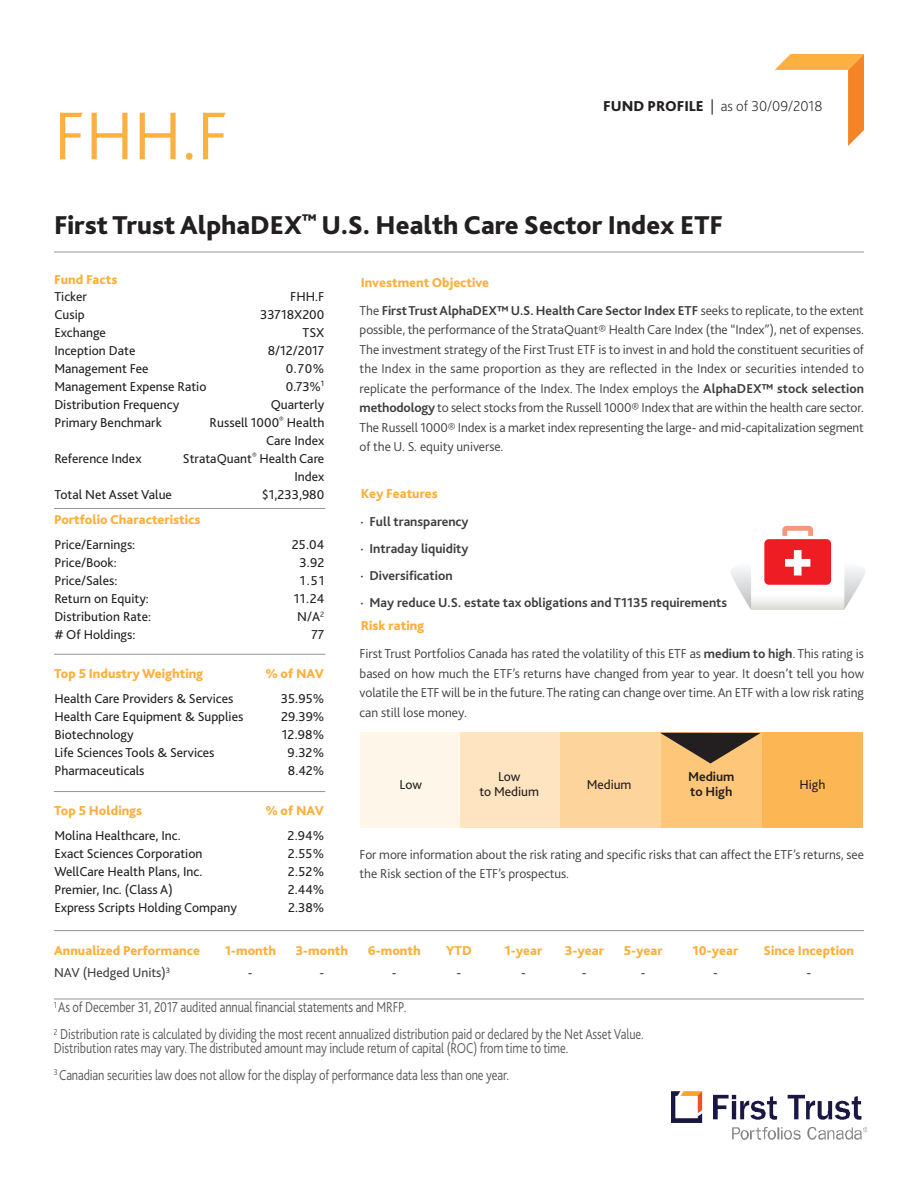
<style>
.page{position:relative;width:918px;height:1188px;background:#fff}
.page>*{position:absolute;margin:0;border:0;box-sizing:border-box;transform-origin:0 0}
.t1{font:300 70.5px "Bliss 2";color:#fbb03f}
.t2{font:800 27px "Bliss 2";color:#231f20}
.t3{font:300 15px/27px "Bliss 2";letter-spacing:-.01em;color:#57585a;scale:.83 1}
.t4{font:200 15px "Bliss 2";color:#231f20}
.t5{font:300 13.5px/19.5px "Bliss 2";letter-spacing:-.005em;color:#3e3e3f;text-align:justify}
.t6{font:13.5px/18px "Bliss 2";color:#231f20;text-align:right}
.t7{font:700 13.5px/27px "Bliss 2";color:#3e3e3f}
.t8{font:800 13.5px "Bliss 2";color:#fbb03f}
.t9{font:13.5px "Bliss 2";color:#3e3e3f}
.t10{font:700 13.5px/15px "Bliss 2";letter-spacing:-.005em;color:#231f20}
.s1{font-weight:800}
.s2{font-weight:300}
.s3{font-weight:800;color:#fbb03f}
.s4{font-weight:700}
</style>
<div class="page">
<img style="left:672px;top:1091px;width:195px;height:49px">
<svg style="left:731px;top:525px;width:134px;height:84px"></svg>
<hr style="left:54px;top:252px;width:810px;height:1px;background:#939598">
<svg style="left:775px;top:54px;width:89px;height:92px"></svg>
<hr style="left:54px;top:508px;width:271px;height:1px;background:#939598">
<hr style="left:54px;top:654px;width:271px;height:1px;background:#939598">
<hr style="left:54px;top:791px;width:271px;height:1px;background:#939598">
<hr style="left:54px;top:930px;width:810px;height:1px;background:#939598">
<hr style="left:54px;top:999px;width:810px;height:1px;background:#939598">
<div style="left:360px;top:733px;width:101px;height:95px;background:#fef6e8"></div>
<div style="left:460px;top:733px;width:101px;height:95px;background:#fee4c0"></div>
<div style="left:561px;top:733px;width:100px;height:95px;background:#fdd49b"></div>
<div style="left:661px;top:733px;width:101px;height:95px;background:#fdc678"></div>
<div style="left:762px;top:733px;width:100px;height:95px;background:#fcb754"></div>
<svg style="left:660px;top:733px;width:101px;height:31px"></svg>
<h1 class="t1" style="left:54px;top:109px;width:176px">FHH.F</h1>
<p class="t4" style="left:603px;top:100px;width:221px"><span class="s1">FUND PROFILE</span> <span class="s2">|</span> as of 30/09/2018</p>
<h2 class="t2" style="left:54px;top:215px;width:671px">First Trust AlphaDEX<sup>™</sup> U.S. Health Care Sector Index ETF</h2>
<p class="t8" style="left:54px;top:274px;width:65px">Fund Facts</p>
<p class="t6" style="left:54px;top:289px;width:34px">Ticker</p>
<p class="t6" style="left:290px;top:289px;width:36px">FHH.F</p>
<p class="t6" style="left:54px;top:307px;width:32px">Cusip</p>
<p class="t6" style="left:260px;top:307px;width:66px">33718X200</p>
<p class="t6" style="left:54px;top:325px;width:53px">Exchange</p>
<p class="t6" style="left:303px;top:325px;width:23px">TSX</p>
<p class="t6" style="left:54px;top:343px;width:83px">Inception Date</p>
<p class="t6" style="left:268px;top:343px;width:58px">8/12/2017</p>
<p class="t6" style="left:54px;top:361px;width:96px">Management Fee</p>
<p class="t6" style="left:286px;top:361px;width:40px">0.70%</p>
<p class="t6" style="left:54px;top:378px;width:154px">Management Expense Ratio</p>
<p class="t6" style="left:286px;top:378px;width:40px">0.73%<sup>1</sup></p>
<p class="t6" style="left:54px;top:396px;width:126px">Distribution Frequency</p>
<p class="t6" style="left:271px;top:396px;width:55px">Quarterly</p>
<p class="t6" style="left:54px;top:414px;width:109px">Primary Benchmark</p>
<p class="t6" style="left:210px;top:414px;width:116px">Russell 1000<sup>®</sup> Health<br>Care Index</p>
<p class="t6" style="left:54px;top:450px;width:89px">Reference Index</p>
<p class="t6" style="left:183px;top:450px;width:143px">StrataQuant<sup>®</sup> Health Care<br>Index</p>
<p class="t6" style="left:54px;top:486px;width:119px">Total Net Asset Value</p>
<p class="t6" style="left:262px;top:486px;width:64px">$1,233,980</p>
<p class="t8" style="left:54px;top:515px;width:148px">Portfolio Characteristics</p>
<p class="t6" style="left:54px;top:537px;width:82px">Price/Earnings:</p>
<p class="t6" style="left:292px;top:537px;width:34px">25.04</p>
<p class="t6" style="left:54px;top:555px;width:64px">Price/Book:</p>
<p class="t6" style="left:300px;top:555px;width:26px">3.92</p>
<p class="t6" style="left:54px;top:573px;width:65px">Price/Sales:</p>
<p class="t6" style="left:300px;top:573px;width:26px">1.51</p>
<p class="t6" style="left:54px;top:591px;width:96px">Return on Equity:</p>
<p class="t6" style="left:294px;top:591px;width:32px">11.24</p>
<p class="t6" style="left:54px;top:609px;width:98px">Distribution Rate:</p>
<p class="t6" style="left:297px;top:609px;width:29px">N/A<sup>2</sup></p>
<p class="t6" style="left:54px;top:627px;width:83px"># Of Holdings:</p>
<p class="t6" style="left:311px;top:627px;width:14px">77</p>
<p class="t8" style="left:54px;top:668px;width:151px">Top 5 Industry Weighting</p>
<p class="t8" style="left:265px;top:668px;width:60px">% of NAV</p>
<p class="t6" style="left:54px;top:691px;width:181px">Health Care Providers &amp; Services</p>
<p class="t6" style="left:281px;top:691px;width:45px">35.95%</p>
<p class="t6" style="left:54px;top:709px;width:191px">Health Care Equipment &amp; Supplies</p>
<p class="t6" style="left:281px;top:709px;width:45px">29.39%</p>
<p class="t6" style="left:54px;top:727px;width:81px">Biotechnology</p>
<p class="t6" style="left:282px;top:727px;width:44px">12.98%</p>
<p class="t6" style="left:54px;top:745px;width:162px">Life Sciences Tools &amp; Services</p>
<p class="t6" style="left:287px;top:745px;width:38px">9.32%</p>
<p class="t6" style="left:54px;top:763px;width:92px">Pharmaceuticals</p>
<p class="t6" style="left:288px;top:763px;width:38px">8.42%</p>
<p class="t8" style="left:54px;top:806px;width:90px">Top 5 Holdings</p>
<p class="t8" style="left:265px;top:806px;width:60px">% of NAV</p>
<p class="t6" style="left:54px;top:828px;width:128px">Molina Healthcare, Inc.</p>
<p class="t6" style="left:288px;top:828px;width:38px">2.94%</p>
<p class="t6" style="left:54px;top:846px;width:150px">Exact Sciences Corporation</p>
<p class="t6" style="left:288px;top:846px;width:38px">2.55%</p>
<p class="t6" style="left:54px;top:864px;width:150px">WellCare Health Plans, Inc.</p>
<p class="t6" style="left:288px;top:864px;width:38px">2.52%</p>
<p class="t6" style="left:54px;top:882px;width:120px">Premier, Inc. (Class A)</p>
<p class="t6" style="left:288px;top:882px;width:38px">2.44%</p>
<p class="t6" style="left:54px;top:900px;width:184px">Express Scripts Holding Company</p>
<p class="t6" style="left:288px;top:900px;width:38px">2.38%</p>
<p class="t7" style="left:360px;top:269px;width:506px;line-height:28.3px"><span class="s3">Investment Objective<br></span><span class="s2">The</span> FirstTrustAlphaDEX™ U.S. HealthCare Sector Index ETF <span class="s2">seeks to replicate, to the extent</span></p>
<p class="t5" style="left:360px;top:322px;width:506px">possible, the performance of the StrataQuant® Health Care Index (the “Index”), net of expenses.<br>The investment strategy of the FirstTrust ETF is to invest in and hold the constituent securities of the Index in the same proportion as they are reflected in the Index or securities intended to replicate the performance of the Index. The Index employs the <span class="s4">AlphaDEX™ stock selection methodology</span> to select stocks from the Russell 1000® Index that are within the health care sector.<br>The Russell 1000® Index is a market index representing the large- and mid-capitalization segment of the U. S. equity universe.</p>
<p class="t8" style="left:361px;top:488px;width:79px">Key Features</p>
<p class="t7" style="left:360px;top:509px;width:368px">· Full transparency<br>· Intraday liquidity<br>· Diversification<br>· May reduce U.S. estate tax obligations and T1135 requirements</p>
<p class="t5" style="left:360px;top:613px;width:506px;line-height:28.3px"><span class="s3">Risk rating<br></span>First Trust Portfolios Canada has rated the volatility of this ETF as <span class="s4">medium to high</span>. This rating is</p>
<p class="t5" style="left:360px;top:665px;width:506px">based on how much the ETF’s returns have changed from year to year. It doesn’t tell you how volatile the ETF will be in the future.The rating can change over time.An ETF with a low risk rating can still lose money.</p>
<p class="t6" style="left:479px;top:770px;width:61px;line-height:15px;text-align:center">Low<br>to Medium</p>
<p class="t10" style="left:688px;top:770px;width:48px">Medium to High</p>
<p class="t6" style="left:400px;top:776px;width:24px">Low</p>
<p class="t6" style="left:587px;top:776px;width:46px">Medium</p>
<p class="t6" style="left:800px;top:776px;width:27px">High</p>
<p class="t5" style="left:360px;top:846px;width:506px">For more information about the risk rating and specific risks that can affect the ETF’s returns, see the Risk section of the ETF’s prospectus.</p>
<p class="t8" style="left:54px;top:945px;width:147px">Annualized Performance</p>
<p class="t8" style="left:225px;top:945px;width:53px">1-month</p>
<p class="t8" style="left:295px;top:945px;width:54px">3-month</p>
<p class="t8" style="left:368px;top:945px;width:54px">6-month</p>
<p class="t8" style="left:446px;top:945px;width:27px">YTD</p>
<p class="t8" style="left:505px;top:945px;width:39px">1-year</p>
<p class="t8" style="left:565px;top:945px;width:41px">3-year</p>
<p class="t8" style="left:624px;top:945px;width:40px">5-year</p>
<p class="t8" style="left:693px;top:945px;width:47px">10-year</p>
<p class="t8" style="left:763px;top:945px;width:92px">Since Inception</p>
<p class="t9" style="left:54px;top:968px;width:118px">NAV (Hedged Units)<sup>3</sup></p>
<p class="t9" style="left:248px;top:968px;width:6px">-</p>
<p class="t9" style="left:319px;top:968px;width:6px">-</p>
<p class="t9" style="left:392px;top:968px;width:6px">-</p>
<p class="t9" style="left:457px;top:968px;width:6px">-</p>
<p class="t9" style="left:521px;top:968px;width:6px">-</p>
<p class="t9" style="left:582px;top:968px;width:6px">-</p>
<p class="t9" style="left:641px;top:968px;width:6px">-</p>
<p class="t9" style="left:713px;top:968px;width:6px">-</p>
<p class="t9" style="left:806px;top:968px;width:6px">-</p>
<p class="t3" style="left:54px;top:995px;width:712px"><sup>1</sup> As of December 31, 2017 audited annual financial statements and MRFP.<br><sup>2</sup> Distribution rate is calculated by dividing the most recent annualized distribution paid or declared by the Net Asset Value.</p>
<p class="t3" style="left:54px;top:1036px;width:621px">Distribution rates may vary. The distributed amount may include return of capital (ROC) from time to time.<br><sup>3</sup> Canadian securities law does not allow for the display of performance data less than one year.</p>
</div>
